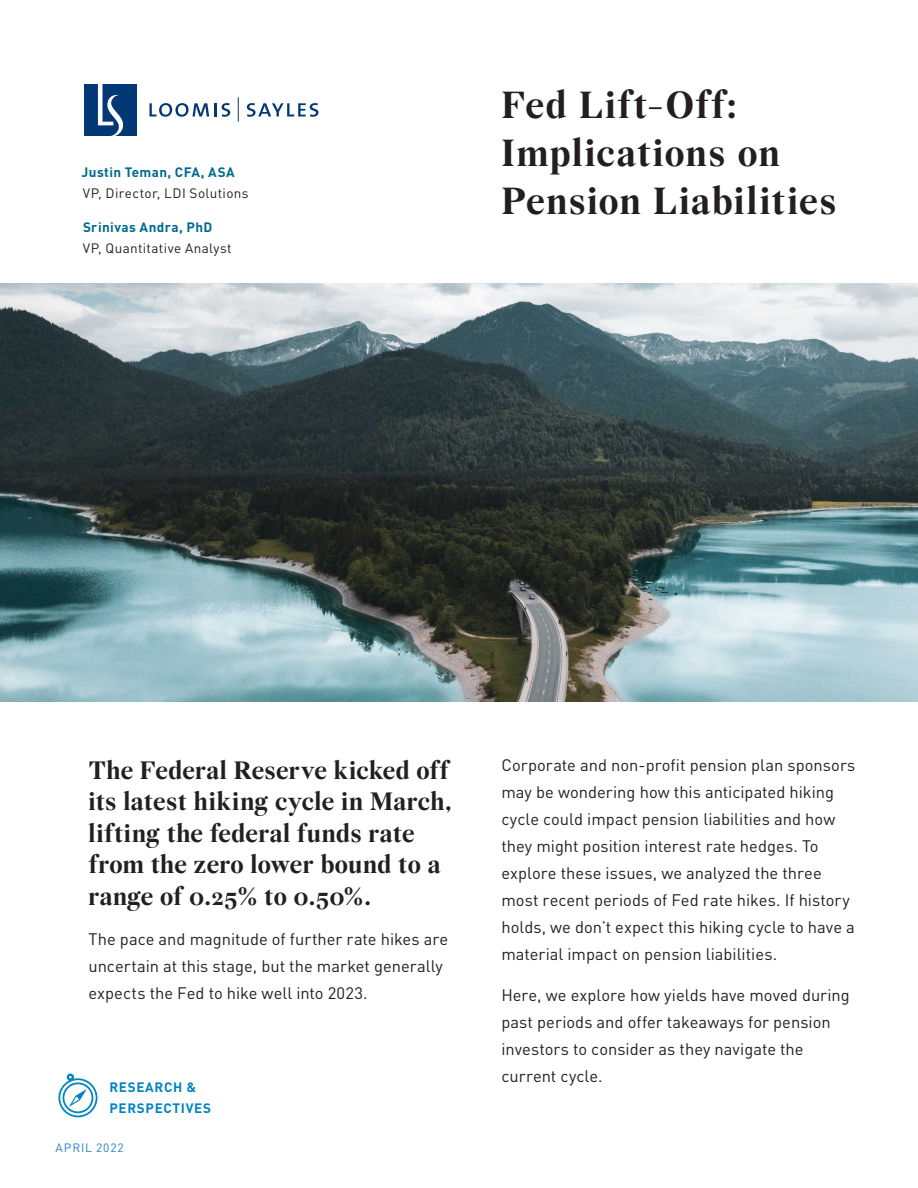
<style>
.page{position:relative;width:918px;height:1188px;background:#fff}
.page>*{position:absolute;margin:0;border:0;box-sizing:border-box;transform-origin:0 0}
.t1{font:700 40.5px/48px "Wremena";letter-spacing:.03em;color:#231f20}
.Intro_Paragraph{font:700 27px/31.5px "Wremena";letter-spacing:.005em;color:#231f20}
.Body_Copy{font:16.5px/27px "DINOT";color:#231f20}
.Intro_Paragraph-2{font:13.5px/21px "DINOT";letter-spacing:.025em;color:#231f20}
.t2{font:700 13.5px/21px "DINOT";letter-spacing:.05em;color:#0084c2}
.t3{font:12px "DINOT";letter-spacing:.07em;color:#2883c3}
.s1{font-weight:700;color:#006a8e}
</style>
<div class="page">
<img style="left:0;top:284px;width:918px;height:418px">
<div style="left:84px;top:84px;width:53px;height:52px;background:#013775"></div>
<svg style="left:98px;top:84px;width:26px;height:52px"></svg>
<svg style="left:149px;top:103px;width:81px;height:14px"></svg>
<svg style="left:247px;top:103px;width:71px;height:14px"></svg>
<svg style="left:238px;top:97px;width:1px;height:25px"></svg>
<svg style="left:58px;top:1074px;width:39px;height:43px"></svg>
<p class="Intro_Paragraph-2" style="left:82px;top:161px;width:168px"><span class="s1">Justin Teman, CFA, ASA<br></span>VP, Director, LDI Solutions</p>
<p class="Intro_Paragraph-2" style="left:83px;top:217px;width:151px"><span class="s1">Srinivas Andra, PhD<br></span>VP, Quantitative Analyst</p>
<p class="t1" style="left:501px;top:82px;width:337px">Fed Lift-Off:<br>Implications on<br>Pension Liabilities</p>
<p class="Intro_Paragraph" style="left:88px;top:755px;width:365px">The Federal Reserve kicked off its latest hiking cycle in March, lifting the federal funds rate from the zero lower bound to a range of 0.25% to 0.50%.</p>
<p class="Body_Copy" style="left:88px;top:926px;width:361px">The pace and magnitude of further rate hikes are uncertain at this stage, but the market generally expects the Fed to hike well into 2023.</p>
<p class="t2" style="left:109px;top:1077px;width:103px">RESEARCH &amp;<br>PERSPECTIVES</p>
<p class="t3" style="left:56px;top:1140px;width:70px">APRIL 2022</p>
<p class="Body_Copy" style="left:501px;top:751px;width:356px">Corporate and non-profit pension plan sponsors may be wondering how this anticipated hiking cycle could impact pension liabilities and how they might position interest rate hedges. To explore these issues, we analyzed the three most recent periods of Fed rate hikes. If history holds, we don’t expect this hiking cycle to have a material impact on pension liabilities.</p>
<p class="Body_Copy" style="left:501px;top:981px;width:350px">Here, we explore how yields have moved during past periods and offer takeaways for pension investors to consider as they navigate the current cycle.</p>
</div>
